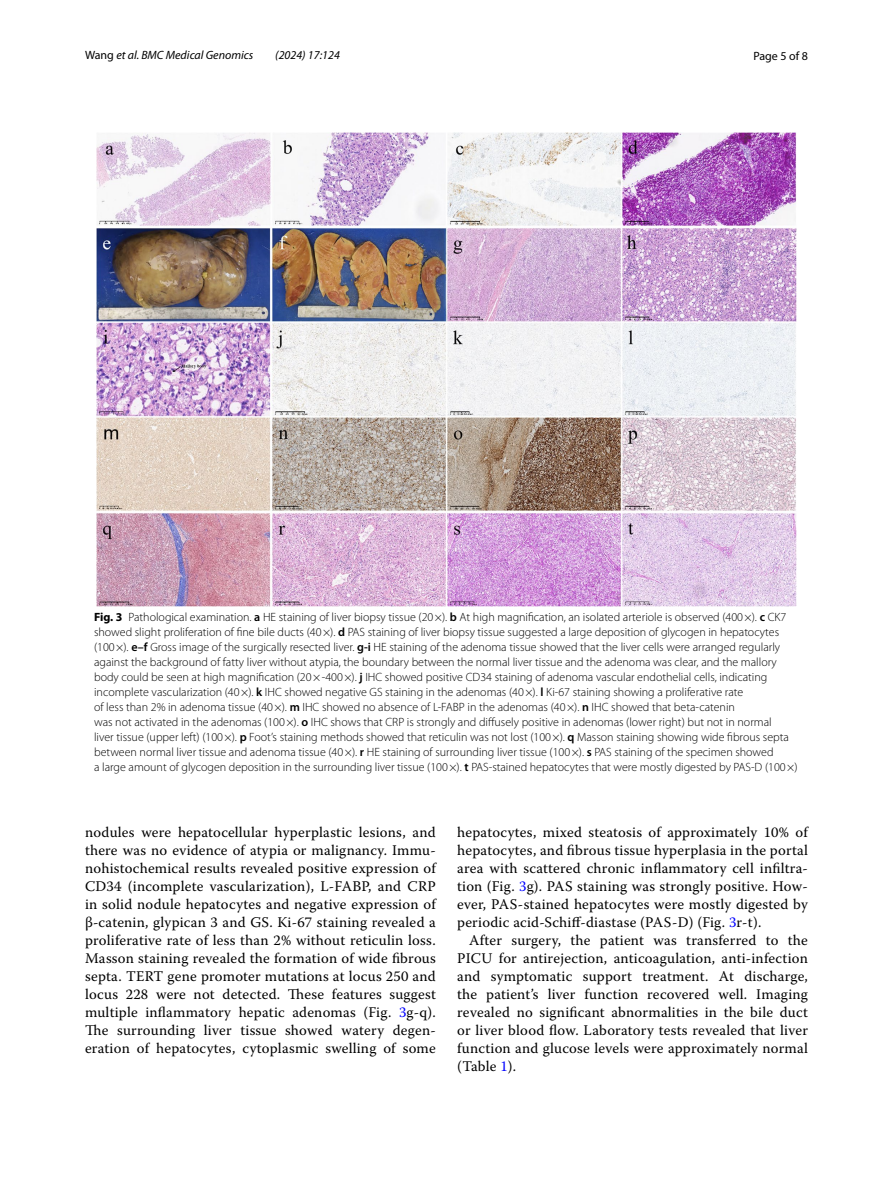
<style>
.page{position:relative;width:893px;height:1187px;background:#fff}
.page>*{position:absolute;margin:0;border:0;box-sizing:border-box;transform-origin:0 0}
.t1{font:14.7px/18px "Warnock Pro";letter-spacing:.015em;color:#000;text-align:justify}
.t2{font:300 12px/15px "Myriad Pro";color:#000}
.t3{font:italic 12px "Myriad Pro";color:#000}
.t4{font:12px "Myriad Pro";color:#000}
.s1{font-style:normal}
.s2{font-weight:700}
.s3{font-weight:600}
.s4{color:#00f}
</style>
<div class="page">
<img style="left:96px;top:133px;width:701px;height:473px">
<p class="t3" style="left:85px;top:48px;width:170px"><span class="s1">Wang</span> et al. BMC Medical Genomics</p>
<p class="t3" style="left:275px;top:48px;width:66px">(2024) 17:124</p>
<p class="t4" style="left:753px;top:48px;width:56px">Page 5 of 8</p>
<p class="t2" style="left:94px;top:610px;width:705px"><span class="s2">Fig. 3</span> Pathological examination. <span class="s3">a</span> HE staining of liver biopsy tissue (20×). <span class="s3">b</span> At high magnification, an isolated arteriole is observed (400×). <span class="s3">c</span> CK7 showed slight proliferation of fine bile ducts (40×). <span class="s3">d</span> PAS staining of liver biopsy tissue suggested a large deposition of glycogen in hepatocytes (100×). <span class="s3">e–f</span> Gross image of the surgically resected liver. <span class="s3">g-i</span> HE staining of the adenoma tissue showed that the liver cells were arranged regularly against the background of fatty liver without atypia, the boundary between the normal liver tissue and the adenoma was clear, and the mallory body could be seen at high magnification (20×-400×). <span class="s3">j</span> IHC showed positive CD34 staining of adenoma vascular endothelial cells, indicating incomplete vascularization (40×). <span class="s3">k</span> IHC showed negative GS staining in the adenomas (40×). <span class="s3">l</span> Ki-67 staining showing a proliferative rate<br>of less than 2% in adenoma tissue (40×). <span class="s3">m</span> IHC showed no absence of L-FABP in the adenomas (40×). <span class="s3">n</span> IHC showed that beta-catenin<br>was not activated in the adenomas (100×). <span class="s3">o</span> IHC shows that CRP is strongly and diffusely positive in adenomas (lower right) but not in normal<br>liver tissue (upper left) (100×). <span class="s3">p</span> Foot’s staining methods showed that reticulin was not lost (100×). <span class="s3">q</span> Masson staining showing wide fibrous septa between normal liver tissue and adenoma tissue (40×). <span class="s3">r</span> HE staining of surrounding liver tissue (100×). <span class="s3">s</span> PAS staining of the specimen showed<br>a large amount of glycogen deposition in the surrounding liver tissue (100×). <span class="s3">t</span> PAS-stained hepatocytes that were mostly digested by PAS-D (100×)</p>
<p class="t1" style="left:85px;top:822px;width:352px">nodules were hepatocellular hyperplastic lesions, and there was no evidence of atypia or malignancy. Immu&shy;nohistochemical results revealed positive expression of CD34 (incomplete vascularization), L-FABP, and CRP in solid nodule hepatocytes and negative expression of β-catenin, glypican 3 and GS. Ki-67 staining revealed a proliferative rate of less than 2% without reticulin loss.<br>Masson staining revealed the formation of wide fibrous septa. TERT gene promoter mutations at locus 250 and locus 228 were not detected. These features suggest multiple inflammatory hepatic adenomas (Fig. <span class="s4">3</span>g-q).<br>The surrounding liver tissue showed watery degen&shy;eration of hepatocytes, cytoplasmic swelling of some</p>
<p class="t1" style="left:457px;top:822px;width:352px">hepatocytes, mixed steatosis of approximately 10% of hepatocytes, and fibrous tissue hyperplasia in the portal area with scattered chronic inflammatory cell infiltra&shy;tion (Fig. <span class="s4">3</span>g). PAS staining was strongly positive. How&shy;ever, PAS-stained hepatocytes were mostly digested by periodic acid-Schiff-diastase (PAS-D) (Fig. <span class="s4">3</span>r-t).</p>
<p class="t1" style="left:457px;top:930px;width:352px;text-indent:12px">After surgery, the patient was transferred to the PICU for antirejection, anticoagulation, anti-infection and symptomatic support treatment. At discharge, the patient’s liver function recovered well. Imaging revealed no significant abnormalities in the bile duct or liver blood flow. Laboratory tests revealed that liver function and glucose levels were approximately normal (Table <span class="s4">1</span>).</p>
</div>
